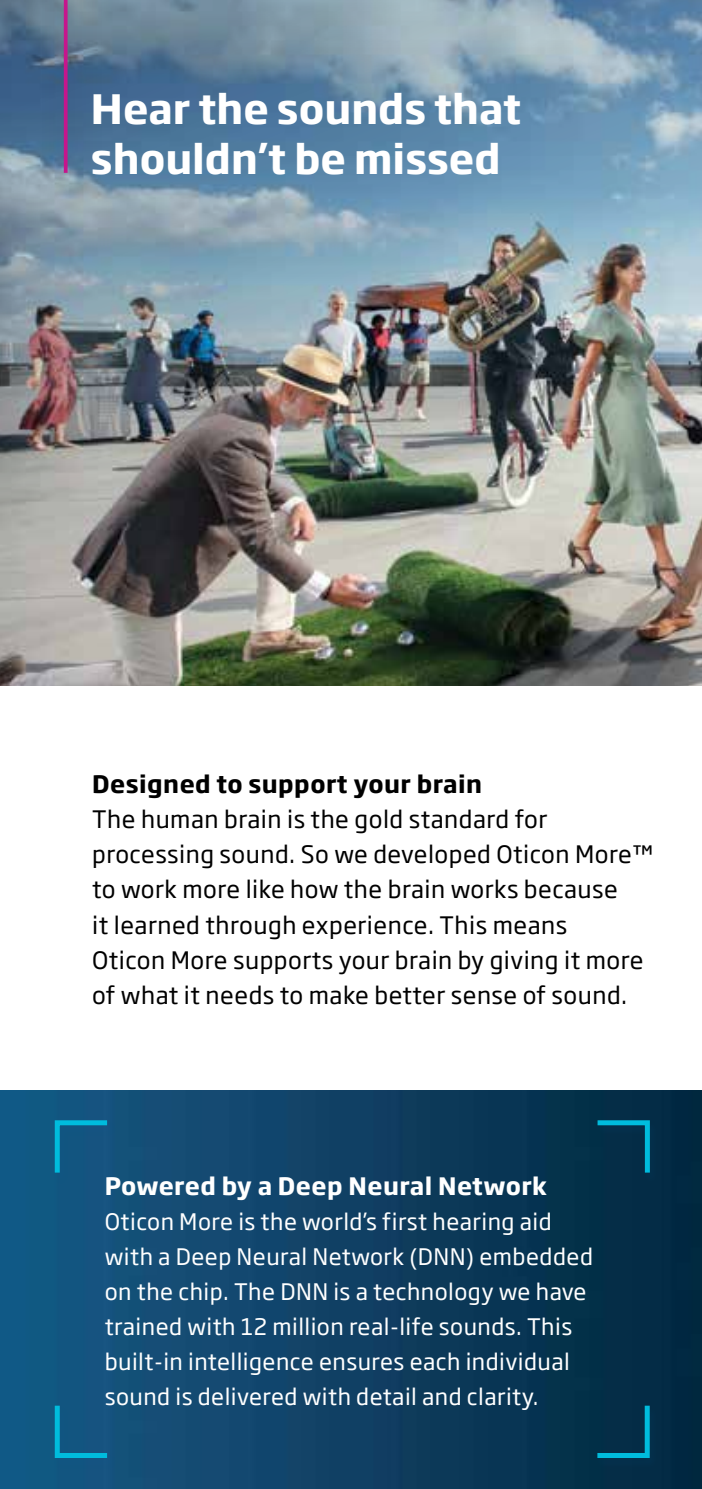
<style>
.page{position:relative;width:702px;height:1489px;background:#fff}
.page>*{position:absolute;margin:0;border:0;box-sizing:border-box;transform-origin:0 0}
.t1{font:700 40px/50px "Soho Gothic Pro";color:#fff}
.t2{font:23.75px/35px "Soho Gothic Pro";letter-spacing:.02em;color:#000}
.t3{font:700 23.75px "Soho Gothic Pro";letter-spacing:.02em;color:#fff}
.t4{font:700 23.75px "Soho Gothic Pro";letter-spacing:.02em;color:#000}
.t5{font:22.5px/35px "Soho Gothic Pro";letter-spacing:.02em;color:#fff}
</style>
<div class="page">
<img style="left:0;top:0;width:702px;height:685px">
<div style="left:39px;top:0;width:66px;height:203px;background:#000;opacity:.29"></div>
<svg style="left:64px;top:0;width:4px;height:173px"></svg>
<img style="left:0;top:1090px;width:702px;height:398px">
<div style="left:53px;top:1120px;width:64px;height:64px;background:#145380"></div>
<svg style="left:52px;top:1117px;width:60px;height:60px"></svg>
<div style="left:595px;top:1120px;width:64px;height:64px;background:#042d47"></div>
<svg style="left:592px;top:1117px;width:60px;height:60px"></svg>
<div style="left:595px;top:1405px;width:64px;height:64px;background:#042e48"></div>
<svg style="left:592px;top:1400px;width:60px;height:60px"></svg>
<div style="left:53px;top:1405px;width:64px;height:64px;background:#145380"></div>
<svg style="left:52px;top:1400px;width:60px;height:60px"></svg>
<h1 class="t1" style="left:91px;top:82px;width:431px">Hear the sounds that shouldn’t be missed</h1>
<p class="t4" style="left:92px;top:765px;width:391px">Designed to support your brain</p>
<p class="t2" style="left:92px;top:800px;width:563px">The human brain is the gold standard for processing sound. So we developed Oticon More™ to work more like how the brain works because<br>it learned through experience. This means<br>Oticon More supports your brain by giving it more of what it needs to make better sense of sound.</p>
<p class="t3" style="left:105px;top:1167px;width:444px">Powered by a Deep Neural Network</p>
<p class="t5" style="left:105px;top:1203px;width:489px">Oticon More is the world’s first hearing aid with a Deep Neural Network (DNN) embedded on the chip. The DNN is a technology we have trained with 12 million real-life sounds. This built-in intelligence ensures each individual sound is delivered with detail and clarity.</p>
</div>
